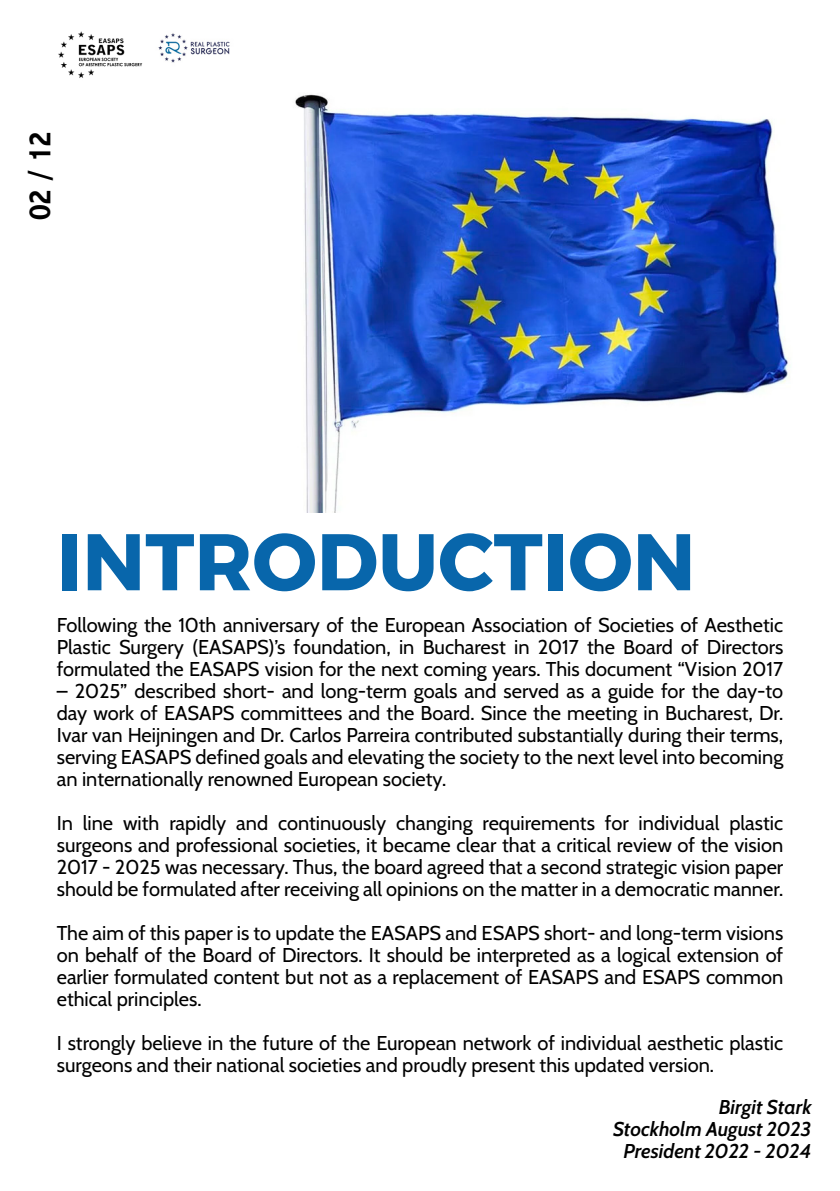
<style>
.page{position:relative;width:840px;height:1191px;background:#fff}
.page>*{position:absolute;margin:0;border:0;box-sizing:border-box;transform-origin:0 0}
.t1{font:700 80px "Gontserrat";color:#0866ab}
.t2{font:700 condensed 32px "Abadi";color:#000}
.t3{font:20px/22px "Cabin";color:#000;text-align:justify}
.t4{font:italic 20px/22px "Cabin";color:#000;text-align:right}
</style>
<div class="page">
<img style="left:295px;top:94px;width:496px;height:419px">
<img style="left:58px;top:31px;width:85px;height:47px">
<img style="left:158px;top:33px;width:72px;height:30px">
<h2 class="t2" style="left:21px;top:220px;width:91px;rotate:-90deg">02 / 12</h2>
<h1 class="t1" style="left:57px;top:497px;width:640px">INTRODUCTION</h1>
<p class="t3" style="left:57px;top:612px;width:727px">Following the 10th anniversary of the European Association of Societies of Aesthetic Plastic Surgery (EASAPS)’s foundation, in Bucharest in 2017 the Board of Directors formulated the EASAPS vision for the next coming years. This document “Vision 2017</p>
<p class="t3" style="left:57px;top:678px;width:727px">– 2025” described short- and long-term goals and served as a guide for the day-to day work of EASAPS committees and the Board. Since the meeting in Bucharest, Dr.<br>Ivar van Heijningen and Dr. Carlos Parreira contributed substantially during their terms, serving EASAPS defined goals and elevating the society to the next level into becoming an internationally renowned European society.</p>
<p class="t3" style="left:57px;top:810px;width:727px">In line with rapidly and continuously changing requirements for individual plastic surgeons and professional societies, it became clear that a critical review of the vision 2017 - 2025 was necessary. Thus, the board agreed that a second strategic vision paper should be formulated after receiving all opinions on the matter in a democratic manner.</p>
<p class="t3" style="left:57px;top:920px;width:727px">The aim of this paper is to update the EASAPS and ESAPS short- and long-term visions on behalf of the Board of Directors. It should be interpreted as a logical extension of earlier formulated content but not as a replacement of EASAPS and ESAPS common ethical principles.</p>
<p class="t3" style="left:57px;top:1030px;width:727px">I strongly believe in the future of the European network of individual aesthetic plastic surgeons and their national societies and proudly present this updated version.</p>
<p class="t4" style="left:612px;top:1094px;width:200px">Birgit Stark<br>Stockholm August 2023<br>President 2022 - 2024</p>
</div>
